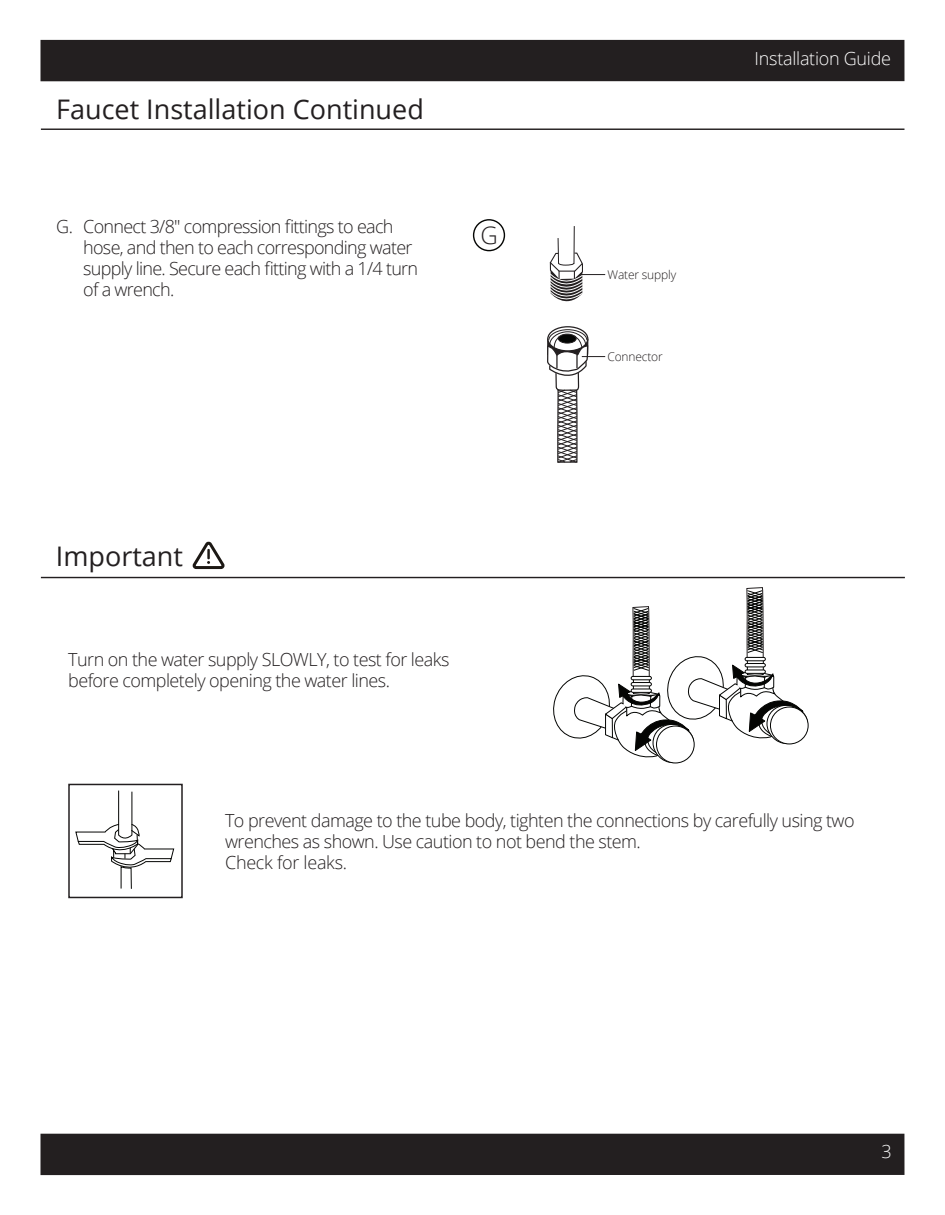
<style>
.page{position:relative;width:945px;height:1215px;background:#fff}
.page>*{position:absolute;margin:0;border:0;box-sizing:border-box;transform-origin:0 0}
.t1{font:27px "Open Sans";color:#231f20}
.t2{font:300 24px "Open Sans";color:#231f20}
.t3{font:300 18px/21px "Open Sans";letter-spacing:-.03em;color:#231f20}
.t4{font:300 18px "Open Sans";letter-spacing:-.015em;color:#fff}
.t5{font:300 12px "Open Sans";letter-spacing:-.015em;color:#231f20}
</style>
<div class="page">
<div style="left:40px;top:40px;width:864px;height:41px;background:#231f20"></div>
<div style="left:40px;top:1134px;width:864px;height:41px;background:#231f20"></div>
<hr style="left:41px;top:577px;width:864px;height:1px;background:#231f20">
<hr style="left:41px;top:129px;width:863px;height:1px;background:#231f20">
<svg style="left:192px;top:541px;width:33px;height:29px"></svg>
<svg style="left:75px;top:790px;width:100px;height:99px"></svg>
<div style="left:68px;top:784px;width:115px;height:114px;border:2px solid #231f20"></div>
<div style="left:473px;top:219px;width:32px;height:32px;border:1px solid #040503;border-radius:50%"></div>
<svg style="left:545px;top:226px;width:263px;height:537px"></svg>
<h1 class="t1" style="left:56px;top:90px;width:369px">Faucet Installation Continued</h1>
<p class="t3" style="left:83px;top:215px;width:337px;text-indent:-27px">G. Connect 3/8" compression fittings to each hose, and then to each corresponding water supply line. Secure each fitting with a 1/4 turn of a wrench.</p>
<h2 class="t2" style="left:480px;top:219px;width:19px">G</h2>
<h1 class="t1" style="left:56px;top:537px;width:129px">Important</h1>
<p class="t3" style="left:68px;top:648px;width:383px">Turn on the water supply SLOWLY, to test for leaks before completely opening the water lines.</p>
<p class="t4" style="left:755px;top:46px;width:138px">Installation Guide</p>
<p class="t5" style="left:608px;top:267px;width:70px">Water supply</p>
<p class="t5" style="left:608px;top:349px;width:57px">Connector</p>
<p class="t3" style="left:225px;top:810px;width:631px">To prevent damage to the tube body, tighten the connections by carefully using two wrenches as shown. Use caution to not bend the stem.<br>Check for leaks.</p>
<p class="t4" style="left:882px;top:1139px;width:12px">3</p>
</div>
